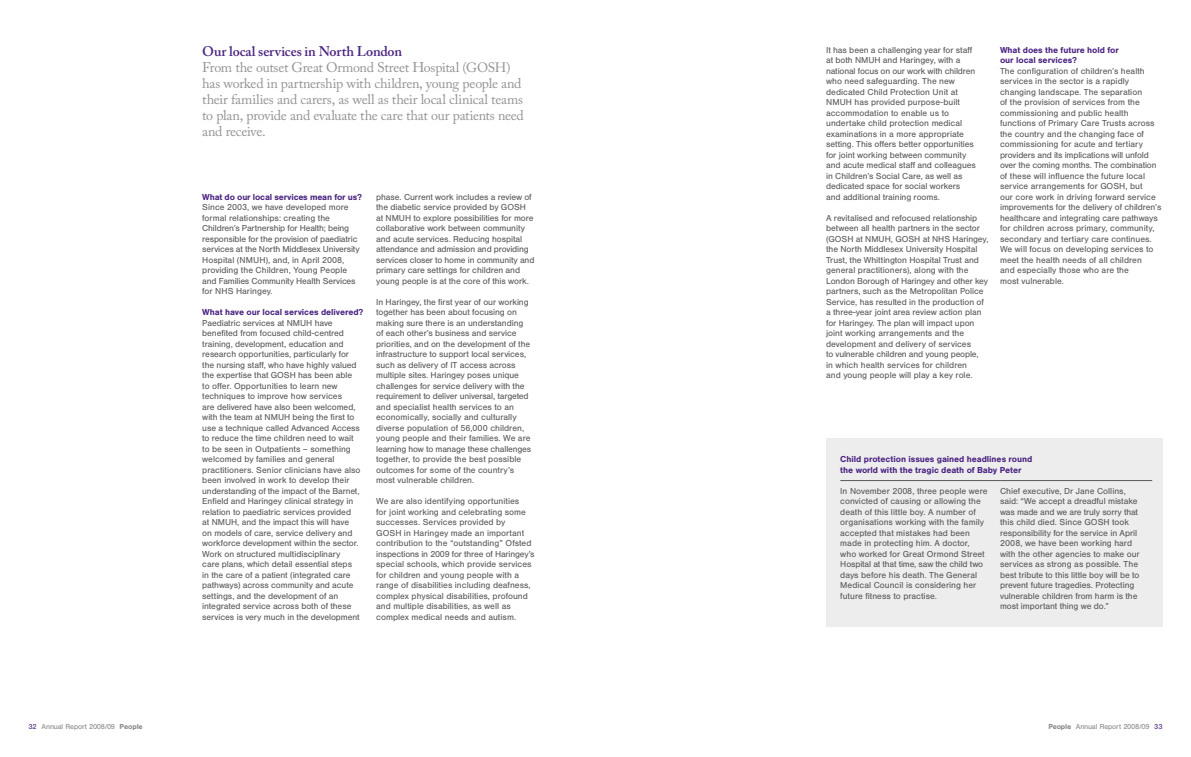
<style>
.page{position:relative;width:1191px;height:757px;background:#fff}
.page>*{position:absolute;margin:0;border:0;box-sizing:border-box;transform-origin:0 0}
.t1{font:14px/16px "Adobe Caslon Pro";letter-spacing:-.015em;color:#929395}
.t2{font:9px/10.5px "Nimbus San TOT";letter-spacing:-.005em;color:#58585a}
.t3{font:700 9px/10.5px "Nimbus San TOT";letter-spacing:-.005em;color:#4c2582}
.t4{font:7.5px "Nimbus San TOT";letter-spacing:-.02em;color:#87888a}
.s1{font-weight:600;color:#4c2582}
.s2{font-size:13.5px}
.s3{color:#4c2582}
.s4{font-weight:700}
</style>
<div class="page">
<div style="left:826px;top:438px;width:336px;height:189px;background:#ededee"></div>
<hr style="left:840px;top:480px;width:160px;height:1px;background:#58585a">
<hr style="left:1000px;top:480px;width:152px;height:1px;background:#58585a">
<p class="t1" style="left:202px;top:43px;width:323px"><span class="s1">Our local services in North London<br></span>From the outset Great Ormond Street Hospital <span class="s2">(GOSH) </span>has worked in partnership with children, young people and their families and carers, as well as their local clinical teams to plan, provide and evaluate the care that our patients need and receive.</p>
<p class="t2" style="left:826px;top:44px;width:151px">It has been a challenging year for staff at both NMUH and Haringey, with a national focus on our work with children who need safeguarding. The new dedicated Child Protection Unit at NMUH has provided purpose-built accommodation to enable us to undertake child protection medical examinations in a more appropriate setting. This offers better opportunities for joint working between community and acute medical staff and colleagues in Children’s Social Care, as well as dedicated space for social workers and additional training rooms.</p>
<p class="t2" style="left:826px;top:212px;width:164px">A revitalised and refocused relationship between all health partners in the sector (GOSH at NMUH, GOSH at NHS Haringey, the North Middlesex University Hospital Trust, the Whittington Hospital Trust and general practitioners), along with the London Borough of Haringey and other key partners, such as the Metropolitan Police Service, has resulted in the production of a three-year joint area review action plan for Haringey. The plan will impact upon joint working arrangements and the development and delivery of services<br>to vulnerable children and young people,<br>in which health services for children<br>and young people will play a key role.</p>
<p class="t3" style="left:1000px;top:45px;width:120px">What does the future hold for our local services?</p>
<p class="t2" style="left:1000px;top:66px;width:163px">The configuration of children’s health services in the sector is a rapidly changing landscape. The separation<br>of the provision of services from the commissioning and public health functions of Primary Care Trusts across the country and the changing face of commissioning for acute and tertiary providers and its implications will unfold over the coming months. The combination of these will influence the future local service arrangements for GOSH, but<br>our core work in driving forward service improvements for the delivery of children’s healthcare and integrating care pathways for children across primary, community, secondary and tertiary care continues.<br>We will focus on developing services to meet the health needs of all children<br>and especially those who are the<br>most vulnerable.</p>
<p class="t3" style="left:202px;top:191px;width:161px">What do our local services mean for us?</p>
<p class="t2" style="left:202px;top:202px;width:159px">Since 2003, we have developed more formal relationships: creating the Children’s Partnership for Health; being responsible for the provision of paediatric services at the North Middlesex University Hospital (NMUH), and, in April 2008, providing the Children, Young People and Families Community Health Services for NHS Haringey.</p>
<p class="t3" style="left:202px;top:307px;width:163px">What have our local services delivered?</p>
<p class="t2" style="left:202px;top:318px;width:160px">Paediatric services at NMUH have benefited from focused child-centred training, development, education and research opportunities, particularly for the nursing staff, who have highly valued the expertise that GOSH has been able to offer. Opportunities to learn new techniques to improve how services<br>are delivered have also been welcomed, with the team at NMUH being the first to use a technique called Advanced Access to reduce the time children need to wait to be seen in Outpatients – something welcomed by families and general practitioners. Senior clinicians have also been involved in work to develop their understanding of the impact of the Barnet, Enfield and Haringey clinical strategy in relation to paediatric services provided<br>at NMUH, and the impact this will have on models of care, service delivery and workforce development within the sector.<br>Work on structured multidisciplinary<br>care plans, which detail essential steps in the care of a patient (integrated care pathways) across community and acute settings, and the development of an integrated service across both of these services is very much in the development</p>
<p class="t2" style="left:376px;top:192px;width:160px">phase. Current work includes a review of the diabetic service provided by GOSH at NMUH to explore possibilities for more collaborative work between community and acute services. Reducing hospital attendance and admission and providing services closer to home in community and primary care settings for children and young people is at the core of this work.</p>
<p class="t2" style="left:376px;top:297px;width:156px">In Haringey, the first year of our working together has been about focusing on making sure there is an understanding of each other’s business and service priorities, and on the development of the infrastructure to support local services, such as delivery of IT access across multiple sites. Haringey poses unique challenges for service delivery with the requirement to deliver universal, targeted and specialist health services to an economically, socially and culturally diverse population of 56,000 children, young people and their families. We are learning how to manage these challenges together, to provide the best possible outcomes for some of the country’s most vulnerable children.</p>
<p class="t2" style="left:376px;top:496px;width:160px">We are also identifying opportunities<br>for joint working and celebrating some successes. Services provided by<br>GOSH in Haringey made an important contribution to the “outstanding” Ofsted inspections in 2009 for three of Haringey’s special schools, which provide services for children and young people with a range of disabilities including deafness, complex physical disabilities, profound and multiple disabilities, as well as complex medical needs and autism.</p>
<p class="t3" style="left:840px;top:454px;width:194px">Child protection issues gained headlines round the world with the tragic death of Baby Peter</p>
<p class="t2" style="left:840px;top:485px;width:149px">In November 2008, three people were convicted of causing or allowing the death of this little boy. A number of organisations working with the family accepted that mistakes had been made in protecting him. A doctor, who worked for Great Ormond Street Hospital at that time, saw the child two days before his death. The General Medical Council is considering her future fitness to practise.</p>
<p class="t2" style="left:1000px;top:485px;width:141px">Chief executive, Dr Jane Collins, said: “We accept a dreadful mistake was made and we are truly sorry that this child died. Since GOSH took responsibility for the service in April 2008, we have been working hard with the other agencies to make our services as strong as possible. The best tribute to this little boy will be to prevent future tragedies. Protecting vulnerable children from harm is the most important thing we do.”</p>
<p class="t4" style="left:28px;top:722px;width:116px"><span class="s3">32</span> Annual Report 2008/09 <span class="s4">People</span></p>
<p class="t4" style="left:1048px;top:722px;width:116px"><span class="s4">People</span> Annual Report 2008/09 <span class="s3">33</span></p>
</div>
